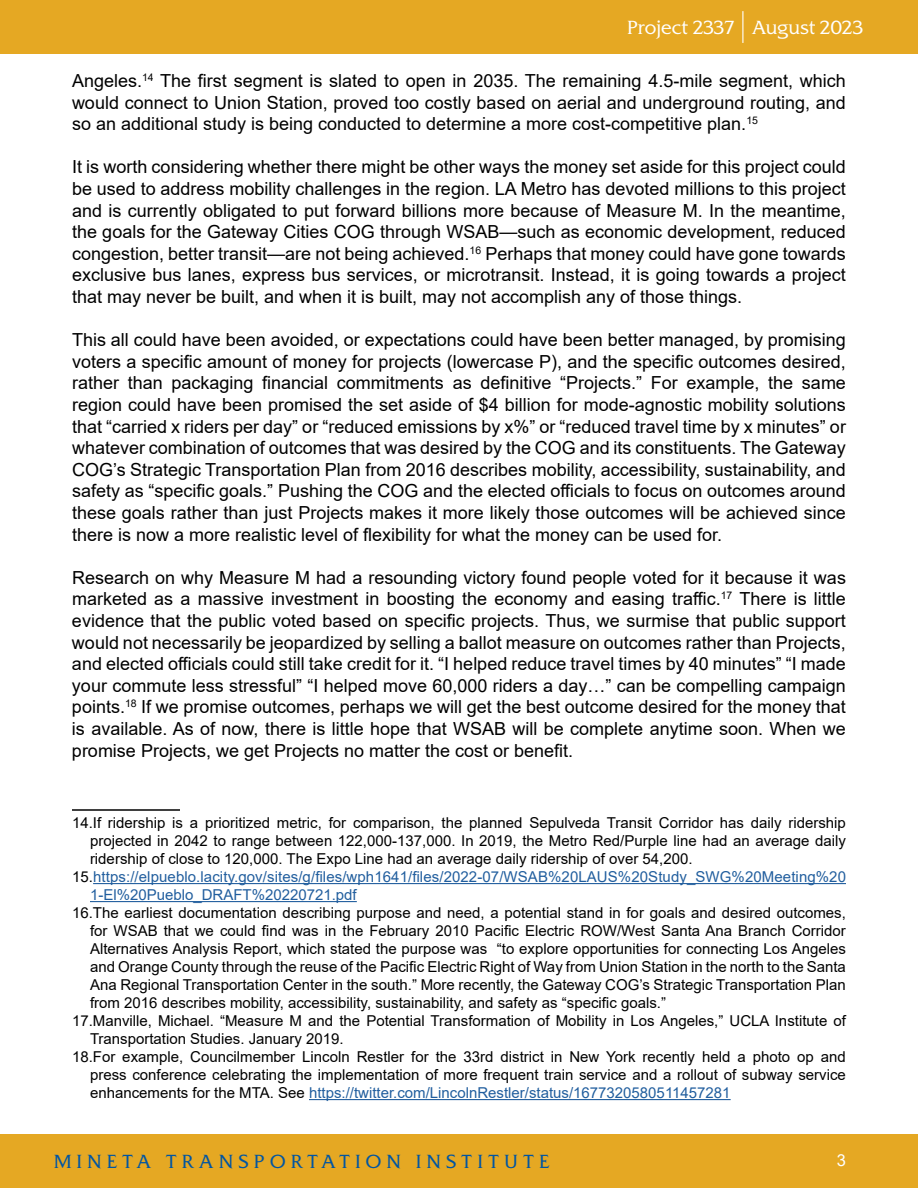
<style>
.page{position:relative;width:918px;height:1188px;background:#fff}
.page>*{position:absolute;margin:0;border:0;box-sizing:border-box;transform-origin:0 0}
.t1{font:18px/21.6px "Arial";color:#000;text-align:justify}
.t2{font:300 18px "SJSU Spartan";letter-spacing:.3em;color:#0055a2}
.t3{font:300 18px "SJSU Spartan";color:#fff}
.t4{font:16.5px "Arial";color:#fff}
.t5{font:15px "Arial";color:#000}
.t6{font:15px "Arial";color:#215e9e}
.s1{color:#000}
</style>
<div class="page">
<div style="left:0;top:1134px;width:918px;height:54px;background:#e5a823"></div>
<div style="left:0;top:0;width:918px;height:54px;background:#e5a823"></div>
<hr style="left:742px;top:11px;width:1px;height:32px;background:#fff">
<hr style="left:72px;top:809px;width:108px;height:2px;background:#000">
<hr style="left:93px;top:883px;width:753px;height:1px;background:#215e9e">
<hr style="left:90px;top:901px;width:267px;height:1px;background:#215e9e">
<hr style="left:309px;top:1099px;width:422px;height:1px;background:#215e9e">
<p class="t3" style="left:628px;top:16px;width:237px">Project 2337 August 2023</p>
<p class="t1" style="left:72px;top:70px;width:775px">Angeles.<sup>14</sup> The first segment is slated to open in 2035. The remaining 4.5-mile segment, which would connect to Union Station, proved too costly based on aerial and underground routing, and so an additional study is being conducted to determine a more cost-competitive plan.<sup>15</sup></p>
<p class="t1" style="left:72px;top:156px;width:775px">It is worth considering whether there might be other ways the money set aside for this project could be used to address mobility challenges in the region. LA Metro has devoted millions to this project and is currently obligated to put forward billions more because of Measure M. In the meantime, the goals for the Gateway Cities COG through WSAB—such as economic development, reduced congestion, better transit—are not being achieved.<sup>16</sup> Perhaps that money could have gone towards exclusive bus lanes, express bus services, or microtransit. Instead, it is going towards a project that may never be built, and when it is built, may not accomplish any of those things.</p>
<p class="t1" style="left:72px;top:329px;width:775px">This all could have been avoided, or expectations could have been better managed, by promising voters a specific amount of money for projects (lowercase P), and the specific outcomes desired, rather than packaging financial commitments as definitive “Projects.” For example, the same region could have been promised the set aside of $4 billion for mode-agnostic mobility solutions that “carried x riders per day” or “reduced emissions by x%” or “reduced travel time by x minutes” or whatever combination of outcomes that was desired by the COG and its constituents. The Gateway COG’s Strategic Transportation Plan from 2016 describes mobility, accessibility, sustainability, and safety as “specific goals.” Pushing the COG and the elected officials to focus on outcomes around these goals rather than just Projects makes it more likely those outcomes will be achieved since there is now a more realistic level of flexibility for what the money can be used for.</p>
<p class="t1" style="left:72px;top:566px;width:776px">Research on why Measure M had a resounding victory found people voted for it because it was marketed as a massive investment in boosting the economy and easing traffic.<sup>17</sup> There is little evidence that the public voted based on specific projects. Thus, we surmise that public support would not necessarily be jeopardized by selling a ballot measure on outcomes rather than Projects, and elected officials could still take credit for it. “I helped reduce travel times by 40 minutes” “I made your commute less stressful” “I helped move 60,000 riders a day…” can be compelling campaign points.<sup>18</sup> If we promise outcomes, perhaps we will get the best outcome desired for the money that is available. As of now, there is little hope that WSAB will be complete anytime soon. When we promise Projects, we get Projects no matter the cost or benefit.</p>
<p class="t5" style="left:72px;top:812px;width:775px">14.If ridership is a prioritized metric, for comparison, the planned Sepulveda Transit Corridor has daily ridership</p>
<p class="t5" style="left:90px;top:830px;width:757px">projected in 2042 to range between 122,000-137,000. In 2019, the Metro Red/Purple line had an average daily</p>
<p class="t5" style="left:90px;top:848px;width:604px">ridership of close to 120,000. The Expo Line had an average daily ridership of over 54,200.</p>
<p class="t6" style="left:72px;top:866px;width:776px"><span class="s1">15.</span>https://elpueblo.lacity.gov/sites/g/files/wph1641/files/2022-07/WSAB%20LAUS%20Study_SWG%20Meeting%20</p>
<p class="t6" style="left:90px;top:884px;width:268px">1-El%20Pueblo_DRAFT%20220721.pdf</p>
<p class="t5" style="left:72px;top:902px;width:775px">16.The earliest documentation describing purpose and need, a potential stand in for goals and desired outcomes,</p>
<p class="t5" style="left:90px;top:920px;width:757px">for WSAB that we could find was in the February 2010 Pacific Electric ROW/West Santa Ana Branch Corridor</p>
<p class="t5" style="left:90px;top:938px;width:757px">Alternatives Analysis Report, which stated the purpose was “to explore opportunities for connecting Los Angeles</p>
<p class="t5" style="left:90px;top:956px;width:757px">and Orange County through the reuse of the Pacific Electric Right of Way from Union Station in the north to the Santa</p>
<p class="t5" style="left:90px;top:974px;width:757px">Ana Regional Transportation Center in the south.” More recently, the Gateway COG’s Strategic Transportation Plan</p>
<p class="t5" style="left:90px;top:992px;width:578px">from 2016 describes mobility, accessibility, sustainability, and safety as “specific goals.”</p>
<p class="t5" style="left:72px;top:1010px;width:775px">17.Manville, Michael. “Measure M and the Potential Transformation of Mobility in Los Angeles,” UCLA Institute of</p>
<p class="t5" style="left:90px;top:1028px;width:255px">Transportation Studies. January 2019.</p>
<p class="t5" style="left:72px;top:1046px;width:775px">18.For example, Councilmember Lincoln Restler for the 33rd district in New York recently held a photo op and</p>
<p class="t5" style="left:90px;top:1064px;width:757px">press conference celebrating the implementation of more frequent train service and a rollout of subway service</p>
<p class="t6" style="left:90px;top:1082px;width:642px"><span class="s1">enhancements for the MTA. See</span> https://twitter.com/LincolnRestler/status/1677320580511457281</p>
<p class="t2" style="left:54px;top:1150px;width:497px">MINETA TRANSPORTATION INSTITUTE</p>
<p class="t4" style="left:837px;top:1149px;width:11px">3</p>
</div>
